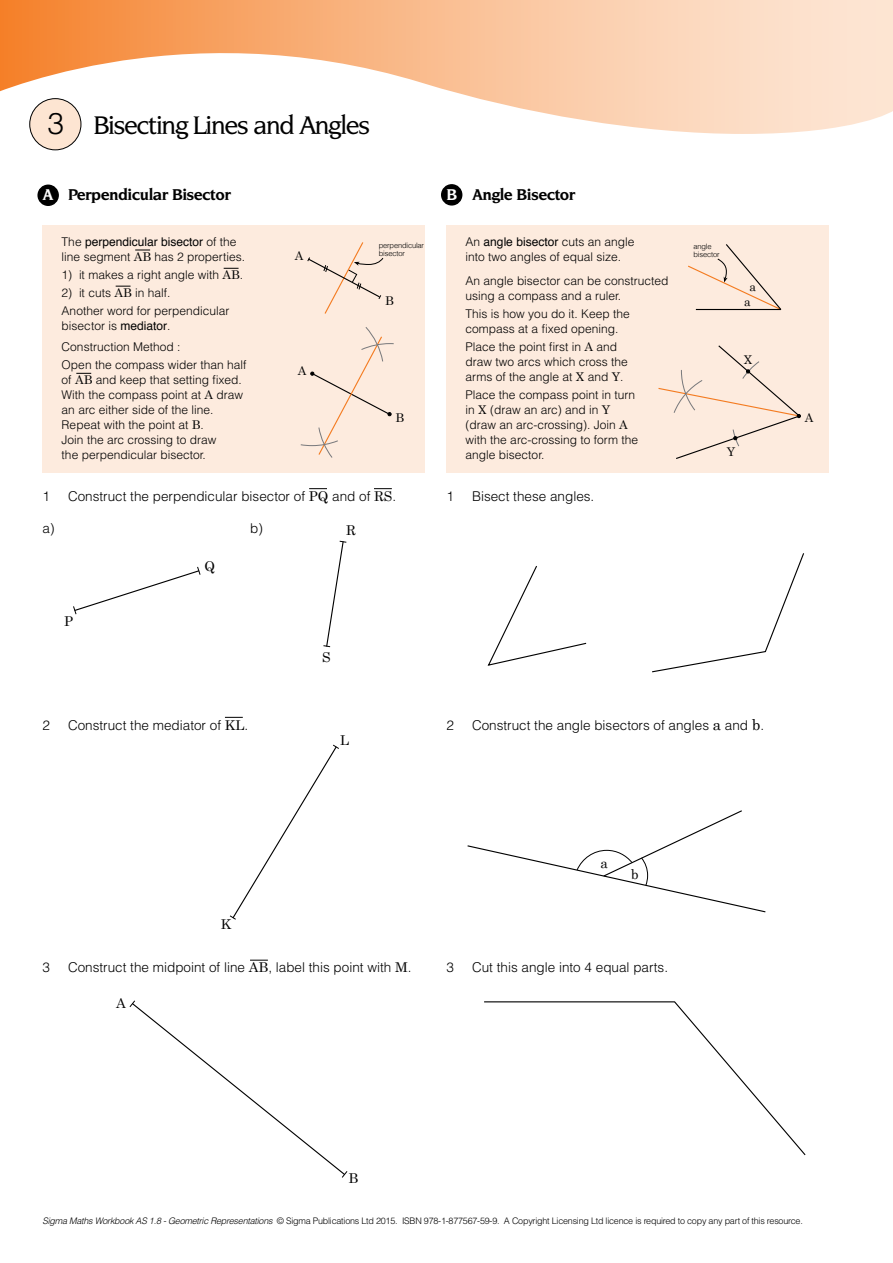
<style>
.page{position:relative;width:893px;height:1263px;background:#fff}
.page>*{position:absolute;margin:0;border:0;box-sizing:border-box;transform-origin:0 0}
.t1{font:500 27px "Novarese IT Cby BT";letter-spacing:-.05em;color:#000}
.t2{font:700 16.5px "Novarese IT Cby BT";letter-spacing:-.03em;color:#000}
.t3{font:300 13.5px "Helvetica";color:#000}
.t4{font:13.5px "Century Schoolbook";color:#000}
.t5{font:300 12px/15px "Helvetica";color:#000}
.t6{font:12px "Century Schoolbook";color:#000}
.t7{font:300 9px "Helvetica";letter-spacing:-.025em;color:#000}
.t8{font:300 7.5px/8.2px "Helvetica";letter-spacing:-.02em;color:#000}
.s1{font-family:"Helvetica";font-weight:300;font-size:30px}
.s2{color:#fff}
.s3{font-weight:400}
.s4{font-family:"Century Schoolbook";font-weight:400}
.s5{font-family:"Century Schoolbook";font-weight:400;font-size:15px}
.s6{font-style:italic}
</style>
<div class="page">
<svg style="left:0;top:0;width:893px;height:134px"></svg>
<div style="left:442px;top:185px;width:20px;height:20px;background:#000;border-radius:50%"></div>
<div style="left:441px;top:184px;width:21px;height:22px;border:2px solid #000;border-radius:50%"></div>
<div style="left:38px;top:185px;width:20px;height:20px;background:#000;border-radius:50%"></div>
<div style="left:37px;top:185px;width:22px;height:21px;border:2px solid #000;border-radius:50%"></div>
<div style="left:30px;top:99px;width:51px;height:51px;background:#fde5d2;border-radius:50%"></div>
<div style="left:30px;top:98px;width:51px;height:52px;border:1px solid #000;border-radius:50%"></div>
<div style="left:43px;top:225px;width:382px;height:248px;background:#fdebde"></div>
<svg style="left:135px;top:250px;width:15px;height:1px"></svg>
<div style="left:446px;top:225px;width:383px;height:248px;background:#fdebde"></div>
<svg style="left:300px;top:327px;width:94px;height:131px"></svg>
<svg style="left:307px;top:242px;width:76px;height:72px"></svg>
<svg style="left:73px;top:566px;width:128px;height:49px"></svg>
<svg style="left:323px;top:540px;width:24px;height:108px"></svg>
<svg style="left:229px;top:744px;width:110px;height:176px"></svg>
<svg style="left:129px;top:1000px;width:219px;height:178px"></svg>
<svg style="left:309px;top:488px;width:18px;height:1px"></svg>
<svg style="left:374px;top:488px;width:18px;height:1px"></svg>
<svg style="left:225px;top:717px;width:18px;height:1px"></svg>
<svg style="left:250px;top:960px;width:18px;height:1px"></svg>
<svg style="left:487px;top:566px;width:100px;height:100px"></svg>
<svg style="left:652px;top:553px;width:152px;height:120px"></svg>
<svg style="left:484px;top:1001px;width:322px;height:155px"></svg>
<svg style="left:467px;top:810px;width:299px;height:103px"></svg>
<svg style="left:688px;top:244px;width:94px;height:67px"></svg>
<svg style="left:658px;top:345px;width:143px;height:114px"></svg>
<svg style="left:224px;top:268px;width:15px;height:1px"></svg>
<svg style="left:116px;top:286px;width:15px;height:1px"></svg>
<svg style="left:76px;top:373px;width:15px;height:1px"></svg>
<h1 class="t1" style="left:48px;top:108px;width:324px"><span class="s1">3</span> Bisecting Lines and Angles</h1>
<h2 class="t2" style="left:43px;top:184px;width:190px"><span class="s2">A</span> Perpendicular Bisector</h2>
<h2 class="t2" style="left:446px;top:184px;width:130px"><span class="s2">B</span> Angle Bisector</h2>
<p class="t5" style="left:62px;top:234px;width:185px">The <span class="s3">perpendicular bisector</span> of the line segment <span class="s4">AB</span> has 2 properties.</p>
<p class="t5" style="left:62px;top:267px;width:183px">1) it makes a right angle with <span class="s4">AB</span>.</p>
<p class="t5" style="left:62px;top:283px;width:169px;line-height:18px">2) it cuts <span class="s4">AB</span> in half.<br>Another word for perpendicular</p>
<p class="t5" style="left:62px;top:315px;width:120px;line-height:21px">bisector is <span class="s3">mediator</span>.<br>Construction Method :</p>
<p class="t5" style="left:62px;top:357px;width:186px">Open the compass wider than half of <span class="s4">AB</span> and keep that setting fixed.<br>With the compass point at <span class="s4">A</span> draw an arc either side of the line.<br>Repeat with the point at <span class="s4">B</span>.<br>Join the arc crossing to draw<br>the perpendicular bisector.</p>
<p class="t6" style="left:295px;top:248px;width:10px">A</p>
<p class="t8" style="left:379px;top:240px;width:47px">perpendicular bisector</p>
<p class="t6" style="left:298px;top:363px;width:10px">A</p>
<p class="t6" style="left:385px;top:293px;width:10px">B</p>
<p class="t6" style="left:395px;top:410px;width:10px">B</p>
<p class="t3" style="left:43px;top:488px;width:9px">1</p>
<p class="t3" style="left:68px;top:488px;width:330px">Construct the perpendicular bisector of <span class="s4">PQ</span> and of <span class="s4">RS</span>.</p>
<p class="t3" style="left:43px;top:519px;width:14px">a)</p>
<p class="t3" style="left:250px;top:519px;width:14px">b)</p>
<p class="t4" style="left:346px;top:521px;width:11px">R</p>
<p class="t4" style="left:64px;top:613px;width:11px">P</p>
<p class="t4" style="left:204px;top:557px;width:12px">Q</p>
<p class="t4" style="left:322px;top:648px;width:10px">S</p>
<p class="t5" style="left:466px;top:234px;width:170px">An <span class="s3">angle bisector</span> cuts an angle into two angles of equal size.</p>
<p class="t5" style="left:466px;top:273px;width:204px">An angle bisector can be constructed using a compass and a ruler.</p>
<p class="t5" style="left:466px;top:306px;width:166px">This is how you do it. Keep the compass at a fixed opening.</p>
<p class="t5" style="left:466px;top:339px;width:164px">Place the point first in <span class="s4">A</span> and draw two arcs which cross the arms of the angle at <span class="s4">X</span> and <span class="s4">Y</span>.</p>
<p class="t5" style="left:466px;top:387px;width:174px">Place the compass point in turn in <span class="s4">X</span> (draw an arc) and in <span class="s4">Y </span>(draw an arc-crossing). Join <span class="s4">A </span>with the arc-crossing to form the angle bisector.</p>
<p class="t3" style="left:446px;top:488px;width:9px">1</p>
<p class="t3" style="left:472px;top:488px;width:124px">Bisect these angles.</p>
<p class="t8" style="left:693px;top:242px;width:28px">angle bisector</p>
<p class="t6" style="left:749px;top:279px;width:8px">a</p>
<p class="t6" style="left:744px;top:294px;width:8px">a</p>
<p class="t6" style="left:744px;top:353px;width:10px">X</p>
<p class="t6" style="left:727px;top:444px;width:10px">Y</p>
<p class="t3" style="left:43px;top:716px;width:9px">2</p>
<p class="t3" style="left:68px;top:716px;width:182px">Construct the mediator of <span class="s4">KL</span>.</p>
<p class="t4" style="left:340px;top:732px;width:11px">L</p>
<p class="t3" style="left:446px;top:716px;width:9px">2</p>
<p class="t3" style="left:472px;top:716px;width:294px">Construct the angle bisectors of angles <span class="s5">a</span> and <span class="s5">b</span>.</p>
<p class="t6" style="left:805px;top:410px;width:10px">A</p>
<p class="t4" style="left:221px;top:916px;width:12px">K</p>
<p class="t3" style="left:43px;top:959px;width:9px">3</p>
<p class="t3" style="left:68px;top:959px;width:345px">Construct the midpoint of line <span class="s4">AB</span>, label this point with <span class="s4">M</span>.</p>
<p class="t4" style="left:116px;top:994px;width:11px">A</p>
<p class="t4" style="left:600px;top:855px;width:9px">a</p>
<p class="t4" style="left:631px;top:865px;width:9px">b</p>
<p class="t3" style="left:446px;top:958px;width:9px">3</p>
<p class="t3" style="left:472px;top:958px;width:198px">Cut this angle into 4 equal parts.</p>
<p class="t4" style="left:348px;top:1169px;width:11px">B</p>
<p class="t7" style="left:43px;top:1215px;width:762px"><span class="s6">Sigma Maths Workbook AS 1.8 - Geometric Representations</span> © Sigma Publications Ltd 2015. ISBN 978-1-877567-59-9. A Copyright Licensing Ltd licence is required to copy any part of this resource.</p>
</div>
